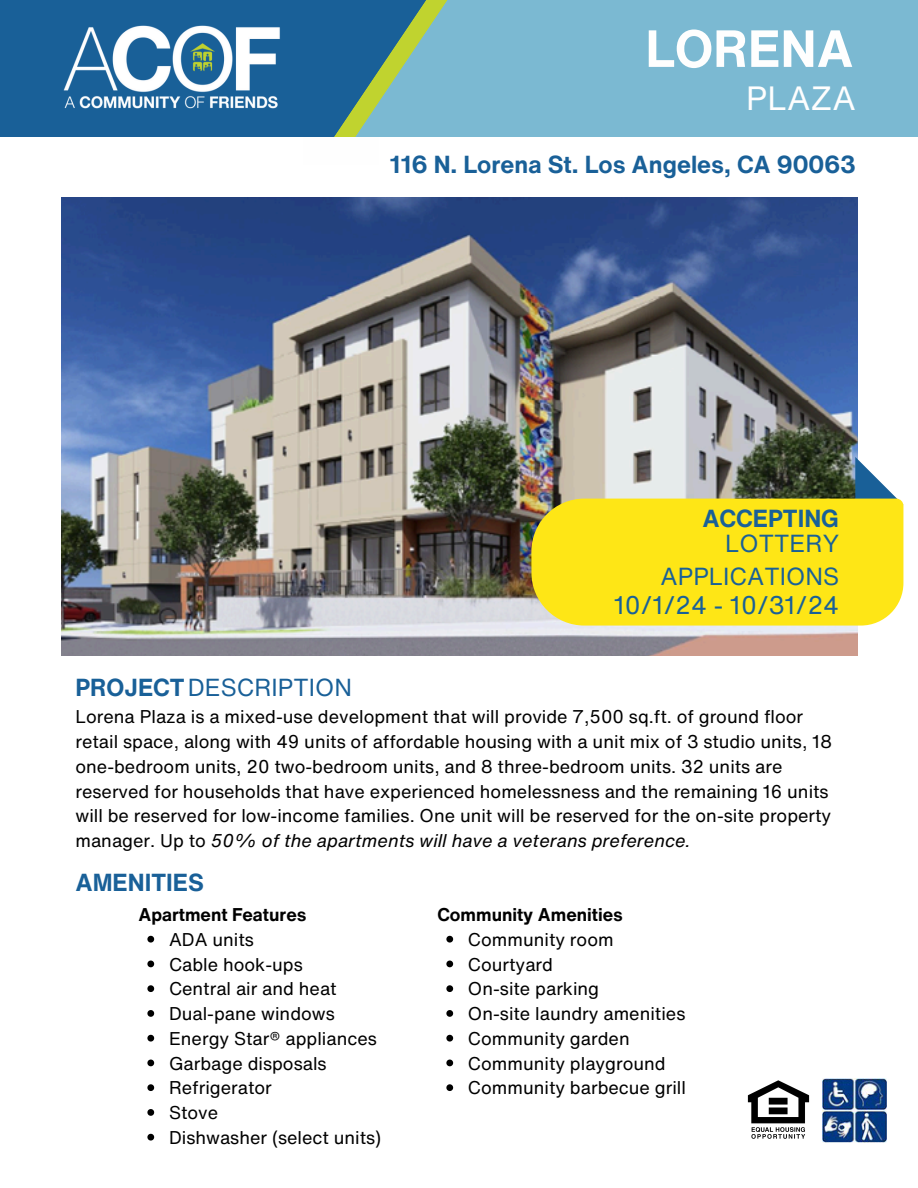
<style>
.page{position:relative;width:918px;height:1188px;background:#fff}
.page>*{position:absolute;margin:0;border:0;box-sizing:border-box;transform-origin:0 0}
.t1{font:700 51.3px "Helvetica Now Text";color:#fefefe}
.t2{font:32.85px "Helvetica Now Text";color:#fefefe}
.t3{font:24.9px "Helvetica Now Text";color:#196098}
.t4{font:700 24px "Helvetica Now Text";color:#196098}
.t5{font:24px/33px "Helvetica Now Text";color:#196098;text-align:right}
.t6{font:18px/24.8px "Helvetica Now Text";color:#000}
.t7{font:700 18px "Helvetica Now Text";color:#000}
.s1{font-weight:700}
.s2{font-style:italic}
</style>
<div class="page">
<div style="left:321px;top:0;width:597px;height:137px;background:#7bb9d2"></div>
<div style="left:0;top:0;width:335px;height:137px;background:#196098"></div>
<svg style="left:259px;top:0;width:189px;height:137px"></svg>
<img style="left:63px;top:26px;width:219px;height:82px">
<img style="left:61px;top:198px;width:797px;height:458px">
<svg style="left:855px;top:457px;width:43px;height:42px"></svg>
<div style="left:531px;top:499px;width:372px;height:127px;background:#fee616"></div>
<svg style="left:147px;top:936px;width:7px;height:7px"></svg>
<svg style="left:147px;top:961px;width:7px;height:6px"></svg>
<svg style="left:147px;top:985px;width:7px;height:7px"></svg>
<svg style="left:147px;top:1010px;width:7px;height:7px"></svg>
<svg style="left:147px;top:1035px;width:7px;height:7px"></svg>
<svg style="left:147px;top:1060px;width:7px;height:6px"></svg>
<svg style="left:147px;top:1084px;width:7px;height:7px"></svg>
<svg style="left:147px;top:1109px;width:7px;height:7px"></svg>
<svg style="left:147px;top:1134px;width:7px;height:7px"></svg>
<svg style="left:446px;top:936px;width:7px;height:7px"></svg>
<svg style="left:446px;top:961px;width:7px;height:6px"></svg>
<svg style="left:446px;top:985px;width:7px;height:7px"></svg>
<svg style="left:446px;top:1010px;width:7px;height:7px"></svg>
<svg style="left:446px;top:1035px;width:7px;height:7px"></svg>
<svg style="left:446px;top:1060px;width:7px;height:6px"></svg>
<svg style="left:446px;top:1084px;width:7px;height:7px"></svg>
<img style="left:823px;top:1079px;width:64px;height:64px">
<img style="left:747px;top:1080px;width:63px;height:59px">
<h2 class="t1" style="left:645px;top:10px;width:210px">LORENA</h2>
<p class="t2" style="left:746px;top:73px;width:111px">PLAZA</p>
<p class="t4" style="left:390px;top:147px;width:468px">116 N. Lorena St. Los Angeles, CA 90063</p>
<p class="t4" style="left:702px;top:500px;width:138px">ACCEPTING</p>
<p class="t5" style="left:661px;top:526px;width:180px">LOTTERY<br>APPLICATIONS</p>
<p class="t3" style="left:614px;top:587px;width:227px">10/1/24 - 10/31/24</p>
<p class="t5" style="left:75px;top:670px;width:278px"><span class="s1">PROJECT</span>DESCRIPTION</p>
<h3 class="t6" style="left:75px;top:704px;width:758px">Lorena Plaza is a mixed-use development that will provide 7,500 sq.ft. of ground floor retail space, along with 49 units of affordable housing with a unit mix of 3 studio units, 18 one-bedroom units, 20 two-bedroom units, and 8 three-bedroom units. 32 units are reserved for households that have experienced homelessness and the remaining 16 units will be reserved for low-income families. One unit will be reserved for the on-site property manager. Up to <span class="s2">50% of the apartments will have a veterans preference.</span></h3>
<h4 class="t4" style="left:75px;top:865px;width:130px">AMENITIES</h4>
<h5 class="t7" style="left:138px;top:901px;width:170px">Apartment Features</h5>
<h6 class="t6" style="left:169px;top:927px;width:86px">ADA units</h6>
<p class="t6" style="left:169px;top:952px;width:135px">Cable hook-ups</p>
<p class="t6" style="left:169px;top:976px;width:169px">Central air and heat</p>
<h6 class="t6" style="left:169px;top:1001px;width:167px">Dual-pane windows</h6>
<p class="t6" style="left:169px;top:1026px;width:209px">Energy Star® appliances</p>
<p class="t6" style="left:169px;top:1051px;width:159px">Garbage disposals</p>
<p class="t6" style="left:169px;top:1075px;width:104px">Refrigerator</p>
<p class="t6" style="left:169px;top:1100px;width:51px">Stove</p>
<p class="t6" style="left:169px;top:1125px;width:214px">Dishwasher (select units)</p>
<p class="t7" style="left:437px;top:901px;width:187px">Community Amenities</p>
<p class="t6" style="left:468px;top:927px;width:147px">Community room</p>
<p class="t6" style="left:468px;top:952px;width:87px">Courtyard</p>
<p class="t6" style="left:468px;top:976px;width:133px">On-site parking</p>
<p class="t6" style="left:468px;top:1001px;width:219px">On-site laundry amenities</p>
<p class="t6" style="left:468px;top:1026px;width:163px">Community garden</p>
<p class="t6" style="left:468px;top:1051px;width:199px">Community playground</p>
<p class="t6" style="left:468px;top:1075px;width:220px">Community barbecue grill</p>
</div>
